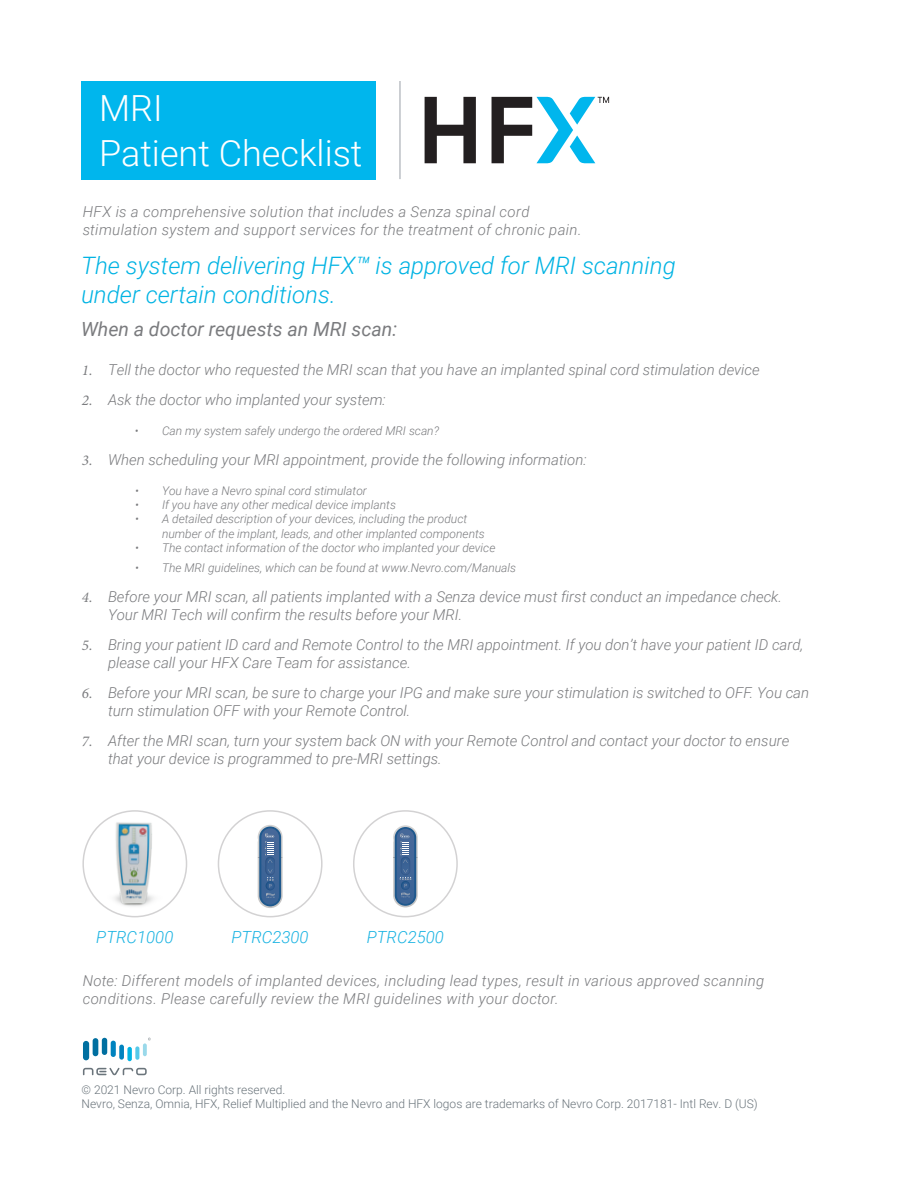
<style>
.page{position:relative;width:918px;height:1188px;background:#fff}
.page>*{position:absolute;margin:0;border:0;box-sizing:border-box;transform-origin:0 0}
.t1{font:300 36px/45.6px "Roboto";color:#fff}
.t2{font:italic 300 24px/28.5px "Roboto";color:#00b3e3}
.t3{font:italic 19.5px "Roboto";color:#7a7b7e}
.t4{font:italic 300 16.8px "Roboto";color:#1ab3e2}
.t5{font:italic 300 15px/18px "Roboto";color:#7a7b7e}
.t6{font:italic 300 15px/18px "Roboto";letter-spacing:.02em;color:#7a7b7e}
.t7{font:italic 300 12px/14.4px "Roboto";color:#7a7b7e}
.t8{font:300 12px/14.4px "Roboto";color:#6a747b}
.t9{font:900 2.55px "Helvetica Neue LT Std";letter-spacing:.365em;color:#c4c3c3}
.s1{font-family:"Minion Pro";font-weight:400}
</style>
<div class="page">
<div style="left:93px;top:1038px;width:5px;height:18px;background:#006fa0;border-radius:3px"></div>
<div style="left:83px;top:1041px;width:6px;height:19px;background:#006fa0;border-radius:3px"></div>
<div style="left:102px;top:1038px;width:5px;height:17px;background:#006fa0;border-radius:3px"></div>
<svg style="left:143px;top:1043px;width:4px;height:13px"></svg>
<div style="left:111px;top:1041px;width:5px;height:16px;background:#0083bf;border-radius:3px"></div>
<svg style="left:135px;top:1046px;width:4px;height:14px"></svg>
<div style="left:127px;top:1047px;width:5px;height:14px;background:#00b3e3;border-radius:2px"></div>
<div style="left:119px;top:1045px;width:5px;height:15px;background:#0083bf;border-radius:2px"></div>
<svg style="left:83px;top:1068px;width:64px;height:7px"></svg>
<img style="left:97px;top:818px;width:76px;height:99px">
<div style="left:218px;top:810px;width:105px;height:107px;border:2px solid #d3d2d3;border-radius:50%"></div>
<svg style="left:258px;top:825px;width:25px;height:83px;background:#6181a6"></svg>
<div style="left:353px;top:810px;width:105px;height:107px;border:2px solid #d3d2d3;border-radius:50%"></div>
<svg style="left:393px;top:825px;width:25px;height:82px;background:#6382a7"></svg>
<div style="left:81px;top:81px;width:294px;height:98px;background:#00b6ed"></div>
<svg style="left:425px;top:97px;width:51px;height:66px"></svg>
<svg style="left:492px;top:97px;width:117px;height:66px"></svg>
<hr style="left:400px;top:81px;width:1px;height:98px;background:#9ba0a8">
<h1 class="t1" style="left:99px;top:84px;width:265px">MRI<br>Patient Checklist</h1>
<p class="t6" style="left:83px;top:202px;width:500px">HFX is a comprehensive solution that includes a Senza spinal cord stimulation system and support services for the treatment of chronic pain.</p>
<h2 class="t2" style="left:81px;top:251px;width:596px">The system delivering HFX™ is approved for MRI scanning under certain conditions.</h2>
<h3 class="t3" style="left:81px;top:315px;width:318px">When a doctor requests an MRI scan:</h3>
<p class="t5" style="left:82px;top:360px;width:679px"><span class="s1">1.</span> Tell the doctor who requested the MRI scan that you have an implanted spinal cord stimulation device</p>
<p class="t5" style="left:82px;top:390px;width:305px"><span class="s1">2.</span> Ask the doctor who implanted your system:</p>
<p class="t7" style="left:135px;top:423px;width:306px">• Can my system safely undergo the ordered MRI scan?</p>
<p class="t5" style="left:82px;top:450px;width:506px"><span class="s1">3.</span> When scheduling your MRI appointment, provide the following information:</p>
<p class="t7" style="left:135px;top:483px;width:233px">• You have a Nevro spinal cord stimulator</p>
<p class="t7" style="left:135px;top:497px;width:262px">• If you have any other medical device implants</p>
<p class="t7" style="left:162px;top:512px;width:324px;text-indent:-27px">• A detailed description of your devices, including the product number of the implant, leads, and other implanted components</p>
<p class="t7" style="left:135px;top:540px;width:362px">• The contact information of the doctor who implanted your device</p>
<p class="t7" style="left:135px;top:560px;width:383px">• The MRI guidelines, which can be found at www.Nevro.com/Manuals</p>
<p class="t5" style="left:108px;top:587px;width:676px;text-indent:-26px"><span class="s1">4.</span> Before your MRI scan, all patients implanted with a Senza device must first conduct an impedance check.<br>Your MRI Tech will confirm the results before your MRI.</p>
<p class="t5" style="left:108px;top:635px;width:697px;text-indent:-26px"><span class="s1">5.</span> Bring your patient ID card and Remote Control to the MRI appointment. If you don’t have your patient ID card, please call your HFX Care Team for assistance.</p>
<p class="t5" style="left:108px;top:683px;width:703px;text-indent:-26px"><span class="s1">6.</span> Before your MRI scan, be sure to charge your IPG and make sure your stimulation is switched to OFF. You can turn stimulation OFF with your Remote Control.</p>
<p class="t5" style="left:108px;top:731px;width:683px;text-indent:-26px"><span class="s1">7.</span> After the MRI scan, turn your system back ON with your Remote Control and contact your doctor to ensure that your device is programmed to pre-MRI settings.</p>
<p class="t9" style="left:400px;top:878px;width:13px">12345</p>
<p class="t4" style="left:96px;top:926px;width:79px">PTRC1000</p>
<p class="t4" style="left:232px;top:926px;width:79px">PTRC2300</p>
<p class="t4" style="left:367px;top:926px;width:79px">PTRC2500</p>
<p class="t6" style="left:83px;top:971px;width:683px">Note: Different models of implanted devices, including lead types, result in various approved scanning conditions. Please carefully review the MRI guidelines with your doctor.</p>
<p class="t8" style="left:82px;top:1082px;width:678px">© 2021 Nevro Corp. All rights reserved.<br>Nevro, Senza, Omnia, HFX, Relief Multiplied and the Nevro and HFX logos are trademarks of Nevro Corp. 2017181- Intl Rev. D (US)</p>
</div>
